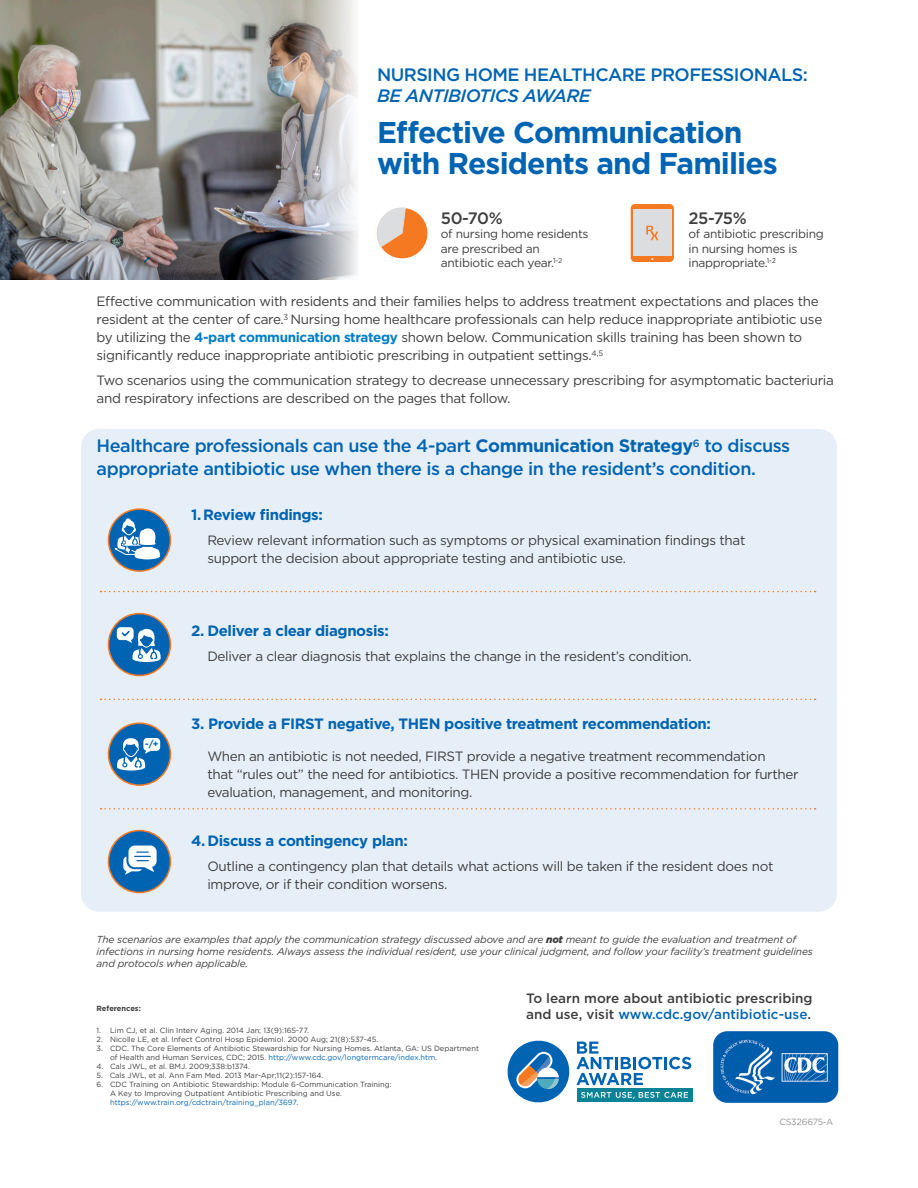
<style>
.page{position:relative;width:918px;height:1188px;background:#fff}
.page>*{position:absolute;margin:0;border:0;box-sizing:border-box;transform-origin:0 0}
.Body_Copy_with_rule{font:700 30px "Gotham";letter-spacing:-.03em;color:#0164b2}
.Body_copy{font:500 18px/22.5px "Gotham";letter-spacing:-.025em;color:#0164b2}
.t1{font:italic 500 18px "Gotham";letter-spacing:-.03em;color:#0164b2}
.Body_Copy_with_rule-2{font:500 16.5px "Gotham";letter-spacing:-.035em;color:#3e3e3f}
.Body_copy-2{font:700 15px "Gotham";letter-spacing:-.025em;color:#0164b2}
.Body_copy-3{font:13.5px/18px "Gotham";letter-spacing:-.025em;color:#3e3e3f}
.Body_Copy_with_rule-3{font:13.5px/18px "Gotham";letter-spacing:-.025em;color:#3e3e3f}
.Body_copy-4{font:500 13.5px/16.2px "Gotham";color:#3e3e3f}
.Body_Copy_with_rule-4{font:12px/14.4px "Gotham";letter-spacing:-.025em;color:#3e3e3f}
.Body_copy-5{font:italic 10.2px/12px "Gotham";letter-spacing:-.015em;color:#3e3e3f}
.Body_copy-6{font:9px "Gotham";letter-spacing:-.025em;color:#939598}
.Body_copy-7{font:700 9px "Gotham";color:#0164b2}
.Body_copy-8{font:7.5px/9px "Gotham";color:#3e3e3f}
.Body_copy-9{font:700 7.5px "Gotham";color:#3e3e3f}
.s1{font-weight:700;color:#007eca}
.s2{font-weight:700}
.s3{font-weight:900}
.s4{color:#0164b2}
</style>
<div class="page">
<img style="left:713px;top:1031px;width:126px;height:72px">
<img style="left:0;top:0;width:357px;height:280px">
<div style="left:81px;top:429px;width:756px;height:483px;background:#e6eff7;border-radius:18px"></div>
<svg style="left:101px;top:591px;width:715px;height:1px"></svg>
<svg style="left:101px;top:699px;width:715px;height:1px"></svg>
<svg style="left:101px;top:808px;width:715px;height:2px"></svg>
<div style="left:108px;top:831px;width:62px;height:62px;background:#0164b2;border-radius:50%"></div>
<div style="left:108px;top:830px;width:63px;height:63px;border:2px solid #f47921;border-radius:50%"></div>
<svg style="left:123px;top:846px;width:34px;height:29px"></svg>
<div style="left:108px;top:614px;width:62px;height:62px;background:#0164b2;border-radius:50%"></div>
<div style="left:108px;top:613px;width:63px;height:63px;border:2px solid #f47921;border-radius:50%"></div>
<svg style="left:117px;top:627px;width:44px;height:35px"></svg>
<div style="left:108px;top:723px;width:62px;height:62px;background:#0164b2;border-radius:50%"></div>
<div style="left:108px;top:722px;width:63px;height:64px;border:2px solid #f47921;border-radius:50%"></div>
<svg style="left:116px;top:734px;width:44px;height:37px"></svg>
<div style="left:108px;top:509px;width:62px;height:62px;background:#0164b2;border-radius:50%"></div>
<div style="left:108px;top:508px;width:63px;height:64px;border:2px solid #f47921;border-radius:50%"></div>
<svg style="left:112px;top:518px;width:49px;height:43px"></svg>
<div style="left:577px;top:1088px;width:116px;height:14px;background:#0b8396"></div>
<svg style="left:507px;top:1040px;width:184px;height:63px"></svg>
<svg style="left:376px;top:207px;width:52px;height:52px"></svg>
<div style="left:631px;top:204px;width:43px;height:58px;background:#f47921;border-radius:4px"></div>
<div style="left:633px;top:210px;width:39px;height:46px;background:#dcdddf"></div>
<svg style="left:646px;top:226px;width:12px;height:14px"></svg>
<p class="Body_copy" style="left:377px;top:63px;width:432px">NURSING HOME HEALTHCARE PROFESSIONALS:</p>
<p class="t1" style="left:377px;top:84px;width:215px">BE ANTIBIOTICS AWARE</p>
<p class="Body_Copy_with_rule" style="left:377px;top:113px;width:367px">Effective Communication</p>
<p class="Body_Copy_with_rule" style="left:377px;top:144px;width:402px">with Residents and Families</p>
<p class="Body_Copy_with_rule-2" style="left:441px;top:207px;width:63px">50-70%</p>
<p class="Body_Copy_with_rule-4" style="left:441px;top:226px;width:149px">of nursing home residents are prescribed an antibiotic each year.<sup>1-2</sup></p>
<p class="Body_Copy_with_rule-2" style="left:688px;top:207px;width:60px">25-75%</p>
<p class="Body_Copy_with_rule-4" style="left:688px;top:226px;width:137px">of antibiotic prescribing in nursing homes is inappropriate.<sup>1-2</sup></p>
<p class="Body_Copy_with_rule-3" style="left:97px;top:292px;width:727px">Effective communication with residents and their families helps to address treatment expectations and places the resident at the center of care.<sup>3</sup> Nursing home healthcare professionals can help reduce inappropriate antibiotic use by utilizing the <span class="s1">4-part communication strategy</span> shown below. Communication skills training has been shown to significantly reduce inappropriate antibiotic prescribing in outpatient settings.<sup>4,5</sup></p>
<p class="Body_copy-3" style="left:97px;top:371px;width:739px">Two scenarios using the communication strategy to decrease unnecessary prescribing for asymptomatic bacteriuria and respiratory infections are described on the pages that follow.</p>
<p class="Body_copy" style="left:97px;top:435px;width:695px">Healthcare professionals can use the 4-part <span class="s2">Communication Strategy</span><sup>6</sup> to discuss appropriate antibiotic use when there is a change in the resident’s condition.</p>
<p class="Body_copy-2" style="left:191px;top:505px;width:133px">1. Review findings:</p>
<p class="Body_copy-3" style="left:207px;top:531px;width:540px">Review relevant information such as symptoms or physical examination findings that support the decision about appropriate testing and antibiotic use.</p>
<p class="Body_copy-7" style="left:145px;top:738px;width:15px">-/+</p>
<p class="Body_copy-2" style="left:191px;top:621px;width:199px">2. Deliver a clear diagnosis:</p>
<p class="Body_copy-3" style="left:207px;top:647px;width:486px">Deliver a clear diagnosis that explains the change in the resident’s condition.</p>
<p class="Body_copy-2" style="left:191px;top:714px;width:521px">3. Provide a FIRST negative, THEN positive treatment recommendation:</p>
<p class="Body_copy-3" style="left:207px;top:747px;width:593px">When an antibiotic is not needed, FIRST provide a negative treatment recommendation<br>that “rules out” the need for antibiotics. THEN provide a positive recommendation for further evaluation, management, and monitoring.</p>
<p class="Body_copy-2" style="left:191px;top:831px;width:218px">4. Discuss a contingency plan:</p>
<p class="Body_copy-3" style="left:207px;top:857px;width:568px">Outline a contingency plan that details what actions will be taken if the resident does not improve, or if their condition worsens.</p>
<p class="Body_copy-5" style="left:97px;top:933px;width:718px">The scenarios are examples that apply the communication strategy discussed above and are <span class="s3">not</span> meant to guide the evaluation and treatment of infections in nursing home residents. Always assess the individual resident, use your clinical judgment, and follow your facility’s treatment guidelines and protocols when applicable.</p>
<p class="Body_copy-4" style="left:526px;top:990px;width:288px">To learn more about antibiotic prescribing and use, visit <span class="s4">www.cdc.gov/antibiotic-use</span>.</p>
<p class="Body_copy-9" style="left:97px;top:1003px;width:46px">References:</p>
<p class="Body_copy-8" style="left:97px;top:1026px;width:214px">1. Lim CJ, et al. Clin Interv Aging. 2014 Jan; 13(9):165-77.</p>
<p class="Body_copy-8" style="left:97px;top:1035px;width:283px">2. Nicolle LE, et al. Infect Control Hosp Epidemiol. 2000 Aug; 21(8):537-45.</p>
<p class="Body_copy-8" style="left:110px;top:1044px;width:370px;text-indent:-14px">3. CDC. The Core Elements of Antibiotic Stewardship for Nursing Homes. Atlanta, GA: US Department of Health and Human Services, CDC; 2015. <span class="s4">http://www.cdc.gov/longtermcare/index.htm</span>.</p>
<p class="Body_copy-8" style="left:97px;top:1062px;width:155px">4. Cals JWL, et al. BMJ. 2009;338:b1374.</p>
<p class="Body_copy-8" style="left:97px;top:1071px;width:228px">5. Cals JWL, et al. Ann Fam Med. 2013 Mar-Apr;11(2):157-164.</p>
<p class="Body_copy-8" style="left:97px;top:1080px;width:297px">6. CDC Training on Antibiotic Stewardship: Module 6-Communication Training:</p>
<p class="Body_copy-8" style="left:110px;top:1089px;width:233px">A Key to Improving Outpatient Antibiotic Prescribing and Use. <span class="s4">https://www.train.org/cdctrain/training_plan/3697</span>.</p>
<p class="Body_copy-6" style="left:779px;top:1116px;width:55px">CS326675-A</p>
</div>
